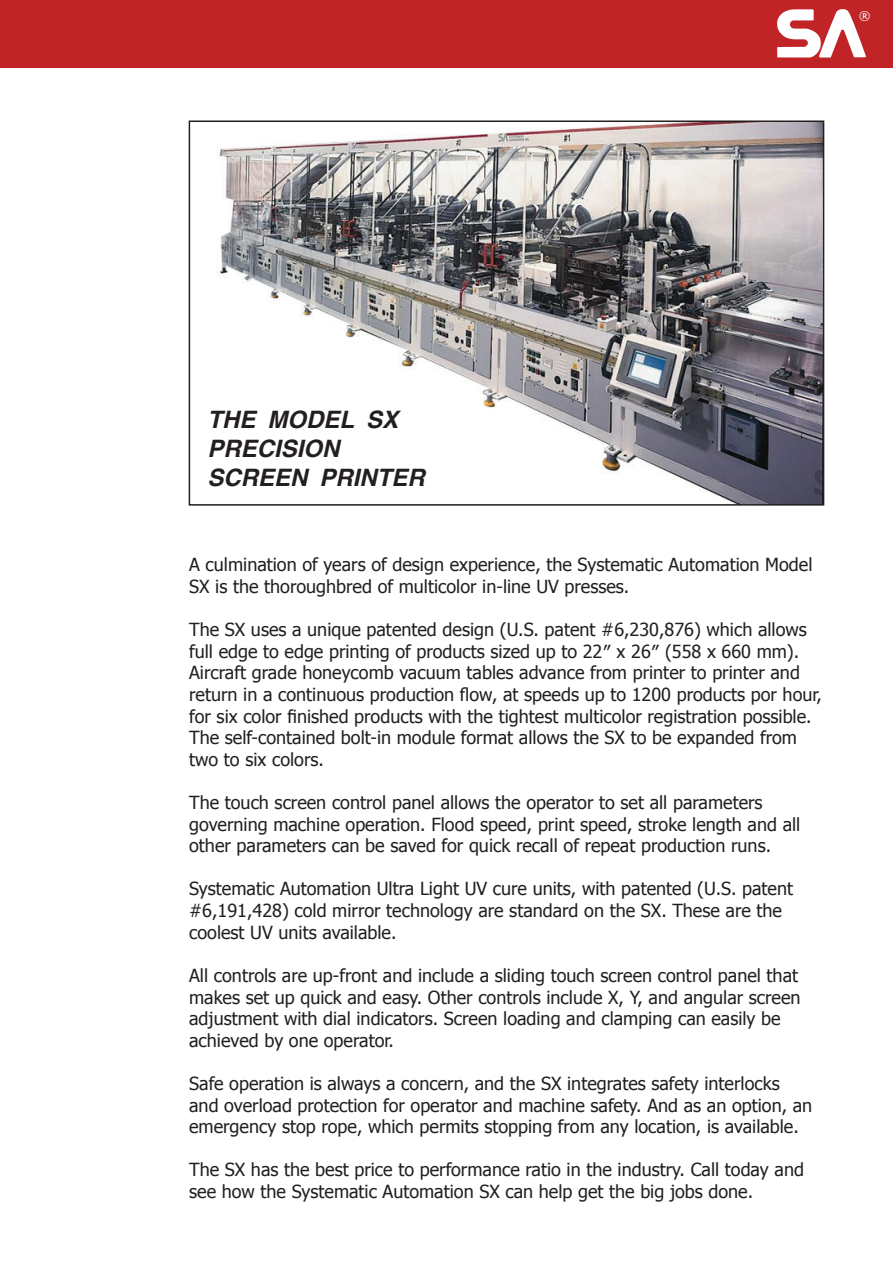
<style>
.page{position:relative;width:893px;height:1263px;background:#fff}
.page>*{position:absolute;margin:0;border:0;box-sizing:border-box;transform-origin:0 0}
.t1{font:italic 700 24px/28.8px "AG Helvetica";color:#231f20}
.t2{font:18px/21.6px "Tahoma";color:#231f20}
.t3{font:12px "Tahoma";color:#fff}
</style>
<div class="page">
<img style="left:219px;top:123px;width:602px;height:380px">
<div style="left:189px;top:120px;width:635px;height:386px;border:2px solid #231f20"></div>
<div style="left:0;top:0;width:893px;height:67px;background:#c12427"></div>
<svg style="left:777px;top:9px;width:89px;height:49px"></svg>
<p class="t3" style="left:859px;top:7px;width:13px">®</p>
<h1 class="t1" style="left:207px;top:405px;width:219px">THE MODEL SX<br>PRECISION<br>SCREEN PRINTER</h1>
<p class="t2" style="left:189px;top:553px;width:625px">A culmination of years of design experience, the Systematic Automation Model<br>SX is the thoroughbred of multicolor in-line UV presses.</p>
<p class="t2" style="left:189px;top:618px;width:634px">The SX uses a unique patented design (U.S. patent #6,230,876) which allows full edge to edge printing of products sized up to 22″ x 26″ (558 x 660 mm).<br>Aircraft grade honeycomb vacuum tables advance from printer to printer and return in a continuous production flow, at speeds up to 1200 products por hour, for six color finished products with the tightest multicolor registration possible.<br>The self-contained bolt-in module format allows the SX to be expanded from two to six colors.</p>
<p class="t2" style="left:189px;top:791px;width:613px">The touch screen control panel allows the operator to set all parameters governing machine operation. Flood speed, print speed, stroke length and all other parameters can be saved for quick recall of repeat production runs.</p>
<p class="t2" style="left:189px;top:877px;width:605px">Systematic Automation Ultra Light UV cure units, with patented (U.S. patent #6,191,428) cold mirror technology are standard on the SX. These are the coolest UV units available.</p>
<p class="t2" style="left:189px;top:964px;width:613px">All controls are up-front and include a sliding touch screen control panel that makes set up quick and easy. Other controls include X, Y, and angular screen adjustment with dial indicators. Screen loading and clamping can easily be achieved by one operator.</p>
<p class="t2" style="left:189px;top:1072px;width:625px">Safe operation is always a concern, and the SX integrates safety interlocks and overload protection for operator and machine safety. And as an option, an emergency stop rope, which permits stopping from any location, is available.</p>
<p class="t2" style="left:189px;top:1158px;width:616px">The SX has the best price to performance ratio in the industry. Call today and see how the Systematic Automation SX can help get the big jobs done.</p>
</div>
